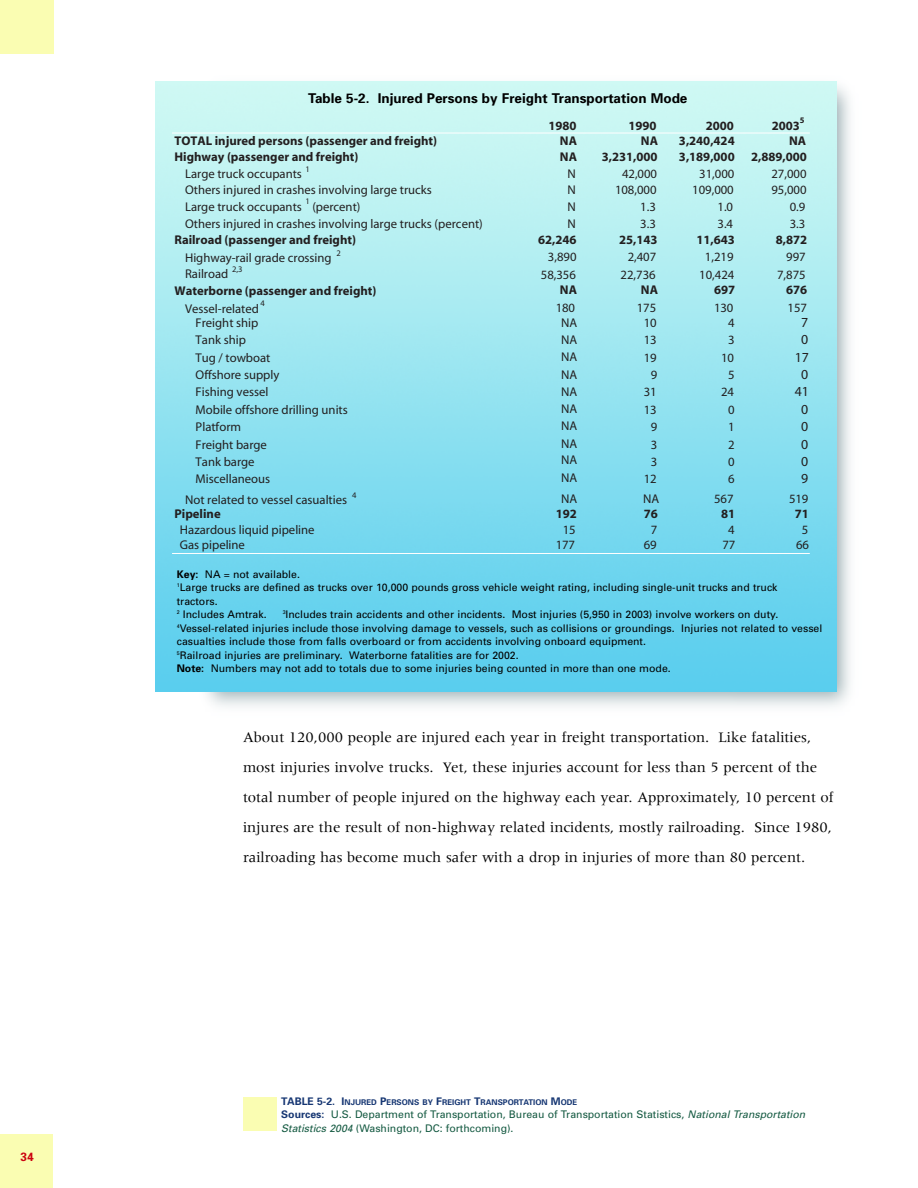
<style>
.page{position:relative;width:918px;height:1188px;background:#fff}
.page>*{position:absolute;margin:0;border:0;box-sizing:border-box;transform-origin:0 0}
.t1{font:15px/30px "Meridien";color:#000}
.t2{font:13.8px "Myriad";color:#231f20}
.t3{font:700 13.5px "Univers";color:#000}
.t4{font:12.75px/17.2px "Myriad";color:#231f20;text-align:justify}
.t5{font:700 12.75px "Myriad";color:#231f20}
.t6{font:700 12px "Univers";color:#cc0410}
.t7{font:10.5px/13.5px "Univers";color:#000}
.t8{font:10.5px/13.5px "Univers";color:#155a42}
.t9{font:8.55px "Myriad";color:#231f20}
.t10{font:700 7.8px "Univers";color:#173773}
.s1{font-weight:700}
.s2{font-size:10.5px}
.s3{font-weight:700;color:#173773}
.s4{font-style:italic}
</style>
<div class="page">
<img style="left:155px;top:81px;width:682px;height:611px">
<hr style="left:172px;top:132px;width:638px;height:2px;background:#fff">
<hr style="left:172px;top:553px;width:638px;height:1px;background:#fff">
<div style="left:0;top:0;width:54px;height:54px;background:#fafdb2"></div>
<div style="left:0;top:1134px;width:52px;height:54px;background:#fafdb2"></div>
<div style="left:243px;top:1097px;width:34px;height:34px;background:#fafdb2"></div>
<p class="t6" style="left:20px;top:1153px;width:15px">34</p>
<p class="t3" style="left:308px;top:93px;width:381px">Table 5-2. Injured Persons by Freight Transportation Mode</p>
<p class="t5" style="left:549px;top:121px;width:30px">1980</p>
<p class="t5" style="left:628px;top:121px;width:30px">1990</p>
<p class="t5" style="left:706px;top:121px;width:30px">2000</p>
<p class="t5" style="left:772px;top:121px;width:30px">2003</p>
<p class="t5" style="left:175px;top:136px;width:264px">TOTAL injured persons (passenge and freight)</p>
<p class="t5" style="left:560px;top:136px;width:19px">NA</p>
<p class="t5" style="left:641px;top:136px;width:19px">NA</p>
<p class="t5" style="left:679px;top:136px;width:57px">3,240,424</p>
<p class="t5" style="left:789px;top:136px;width:19px">NA</p>
<p class="t5" style="left:175px;top:152px;width:186px">Highway (passenger and freight)</p>
<p class="t5" style="left:560px;top:152px;width:19px">NA</p>
<p class="t5" style="left:602px;top:152px;width:57px">3,231,000</p>
<p class="t5" style="left:679px;top:152px;width:57px">3,189,000</p>
<p class="t5" style="left:751px;top:152px;width:57px">2,889,000</p>
<p class="t4" style="left:185px;top:166px;width:113px">Large truck occupant</p>
<p class="t4" style="left:622px;top:166px;width:30px">42,00</p>
<p class="t4" style="left:699px;top:166px;width:30px">31,00</p>
<p class="t4" style="left:771px;top:166px;width:30px">27,00</p>
<p class="t4" style="left:185px;top:182px;width:248px">Others injured in crashes involvin larg trucks</p>
<p class="t4" style="left:568px;top:182px;width:10px">N</p>
<p class="t4" style="left:615px;top:182px;width:37px">108,00</p>
<p class="t4" style="left:692px;top:182px;width:37px">109,00</p>
<p class="t4" style="left:771px;top:182px;width:30px">95,00</p>
<p class="t4" style="left:185px;top:199px;width:173px">Large truck occupant (percent</p>
<p class="t4" style="left:568px;top:199px;width:10px">N</p>
<p class="t4" style="left:640px;top:199px;width:17px">1.3</p>
<p class="t4" style="left:718px;top:199px;width:17px">1.0</p>
<p class="t4" style="left:790px;top:199px;width:17px">0.9</p>
<p class="t4" style="left:185px;top:217px;width:299px">Others injured in crashes involvin larg trucks (percent)</p>
<p class="t4" style="left:568px;top:217px;width:10px">N</p>
<p class="t4" style="left:640px;top:217px;width:17px">3.3</p>
<p class="t4" style="left:718px;top:217px;width:17px">3.4</p>
<p class="t4" style="left:790px;top:217px;width:17px">3.3</p>
<p class="t5" style="left:175px;top:235px;width:183px">Railroad (passenger and freight)</p>
<p class="t5" style="left:538px;top:235px;width:40px">62,246</p>
<p class="t5" style="left:619px;top:235px;width:40px">25,143</p>
<p class="t5" style="left:697px;top:235px;width:33px">11,64</p>
<p class="t5" style="left:776px;top:235px;width:33px">8,872</p>
<p class="t4" style="left:185px;top:251px;width:148px">Highway-rail grade crossing</p>
<p class="t4" style="left:548px;top:249px;width:30px">3,890</p>
<p class="t4" style="left:628px;top:249px;width:17px">2,4</p>
<p class="t4" style="left:705px;top:249px;width:30px">1,219</p>
<p class="t4" style="left:786px;top:249px;width:21px">997</p>
<p class="t4" style="left:185px;top:267px;width:45px">Railroad</p>
<p class="t9" style="left:232px;top:266px;width:12px">2,3</p>
<p class="t4" style="left:541px;top:267px;width:30px">58,35</p>
<p class="t4" style="left:621px;top:267px;width:30px">22,73</p>
<p class="t4" style="left:699px;top:267px;width:30px">10,42</p>
<p class="t4" style="left:777px;top:267px;width:30px">7,875</p>
<p class="t5" style="left:175px;top:286px;width:203px">Waterborn (passenger and freight)</p>
<p class="t5" style="left:560px;top:285px;width:19px">NA</p>
<p class="t5" style="left:641px;top:285px;width:19px">NA</p>
<p class="t5" style="left:714px;top:285px;width:23px">697</p>
<p class="t5" style="left:786px;top:285px;width:23px">676</p>
<p class="t4" style="left:185px;top:301px;width:75px">Vessel-related</p>
<p class="t4" style="left:556px;top:300px;width:21px">180</p>
<p class="t4" style="left:637px;top:300px;width:21px">175</p>
<p class="t4" style="left:714px;top:300px;width:21px">130</p>
<p class="t4" style="left:788px;top:300px;width:21px">157</p>
<p class="t4" style="left:196px;top:315px;width:64px">Freight ship</p>
<p class="t4" style="left:561px;top:315px;width:18px">NA NA NA NA NA NA NA NA</p>
<p class="t4" style="left:561px;top:452px;width:18px;line-height:17.9px">NA<br>NA</p>
<p class="t4" style="left:561px;top:492px;width:18px">NA</p>
<p class="t4" style="left:643px;top:492px;width:18px">NA</p>
<p class="t4" style="left:644px;top:315px;width:14px">10</p>
<p class="t4" style="left:728px;top:315px;width:8px">4</p>
<p class="t4" style="left:196px;top:333px;width:52px">Tank ship</p>
<p class="t4" style="left:644px;top:333px;width:14px">13</p>
<p class="t4" style="left:728px;top:333px;width:8px">3</p>
<p class="t4" style="left:196px;top:350px;width:76px">Tug towboat</p>
<p class="t4" style="left:644px;top:350px;width:14px">19</p>
<p class="t4" style="left:721px;top:350px;width:14px">10</p>
<h2 class="t2" style="left:795px;top:352px;width:16px">17</h2>
<p class="t4" style="left:196px;top:367px;width:85px">Offshore supply</p>
<p class="t4" style="left:651px;top:367px;width:8px">9</p>
<p class="t4" style="left:728px;top:367px;width:8px">5</p>
<p class="t4" style="left:196px;top:385px;width:74px">Fishing vessel</p>
<p class="t4" style="left:644px;top:385px;width:14px">31</p>
<p class="t4" style="left:721px;top:385px;width:14px">24</p>
<h2 class="t2" style="left:795px;top:387px;width:16px">41</h2>
<p class="t4" style="left:196px;top:402px;width:154px">Mobile offshor drilling units</p>
<p class="t4" style="left:644px;top:402px;width:14px">13</p>
<p class="t4" style="left:728px;top:402px;width:8px">0</p>
<p class="t4" style="left:196px;top:419px;width:47px">Platform</p>
<p class="t4" style="left:651px;top:419px;width:8px">9</p>
<p class="t4" style="left:728px;top:419px;width:8px">1</p>
<p class="t4" style="left:196px;top:437px;width:73px">Freight barge</p>
<p class="t4" style="left:651px;top:437px;width:8px">3</p>
<p class="t4" style="left:728px;top:437px;width:8px">2</p>
<p class="t4" style="left:196px;top:454px;width:61px">Tan barge</p>
<p class="t4" style="left:651px;top:454px;width:8px">3</p>
<p class="t4" style="left:728px;top:454px;width:8px">0</p>
<p class="t4" style="left:196px;top:472px;width:76px">Miscellaneous</p>
<p class="t4" style="left:644px;top:472px;width:14px">12</p>
<p class="t4" style="left:728px;top:472px;width:8px">6</p>
<p class="t4" style="left:185px;top:492px;width:164px">Not related to vessel casualties</p>
<p class="t4" style="left:714px;top:491px;width:21px">567</p>
<p class="t4" style="left:789px;top:491px;width:21px">519</p>
<p class="t5" style="left:175px;top:509px;width:48px">Pipeline</p>
<p class="t5" style="left:556px;top:509px;width:23px">192</p>
<p class="t5" style="left:644px;top:509px;width:16px">76</p>
<p class="t5" style="left:721px;top:509px;width:16px">81</p>
<p class="t5" style="left:795px;top:509px;width:16px">71</p>
<p class="t4" style="left:180px;top:522px;width:136px">Hazardous liquid pipeline</p>
<p class="t4" style="left:563px;top:522px;width:14px">15</p>
<p class="t4" style="left:651px;top:522px;width:8px">7</p>
<p class="t4" style="left:728px;top:522px;width:8px">4</p>
<p class="t4" style="left:802px;top:522px;width:8px">5</p>
<p class="t4" style="left:180px;top:537px;width:60px">Gas pipelin</p>
<p class="t4" style="left:556px;top:537px;width:21px">177</p>
<p class="t4" style="left:644px;top:537px;width:14px">69</p>
<p class="t4" style="left:722px;top:537px;width:14px">77</p>
<p class="t4" style="left:796px;top:537px;width:14px">66</p>
<p class="t7" style="left:177px;top:568px;width:602px"><span class="s1">Key:</span> NA = not available.<br><sup>1</sup>Large trucks are defined as trucks over 10,000 pounds gross vehicle weight rating, including single-unit trucks and truck tractors.<br><sup>2</sup> Includes Amtrak.</p>
<p class="t7" style="left:177px;top:609px;width:647px;text-indent:106px"><sup>3</sup>Includes train accidents and other incidents. Most injuries (5,950 in 2003) involve workers on duty.<br><sup>4</sup>Vessel-related injuries include those involving damage to vessels, such as collisions or groundings. Injuries not related to vessel casualties include those from falls overboard or from accidents involving onboard equipment.<br><sup>5</sup>Railroad injuries are preliminary. Waterborne fatalities are for 2002.<br><span class="s1">Note:</span> Numbers may not add to totals due to some injuries being counted in more than one mode.</p>
<p class="t1" style="left:243px;top:723px;width:592px">About 120,000 people are injured each year in freight transportation. Like fatalities, most injuries involve trucks. Yet, these injuries account for less than 5 percent of the total number of people injured on the highway each year. Approximately, 10 percent of injures are the result of non-highway related incidents, mostly railroading. Since 1980, railroading has become much safer with a drop in injuries of more than 80 percent.</p>
<p class="t10" style="left:281px;top:1099px;width:298px"><span class="s2">TABLE 5-2. I</span>NJURED <span class="s2">P</span>ERSONS BY <span class="s2">F</span>REIGHT <span class="s2">T</span>RANSPORTATION <span class="s2">M</span>ODE</p>
<p class="t8" style="left:281px;top:1109px;width:526px"><span class="s3">Sources:</span> U.S. Department of Transportation, Bureau of Transportation Statistics, <span class="s4">National Transportation<br>Statistics 2004</span> (Washington, DC: forthcoming).</p>
</div>
